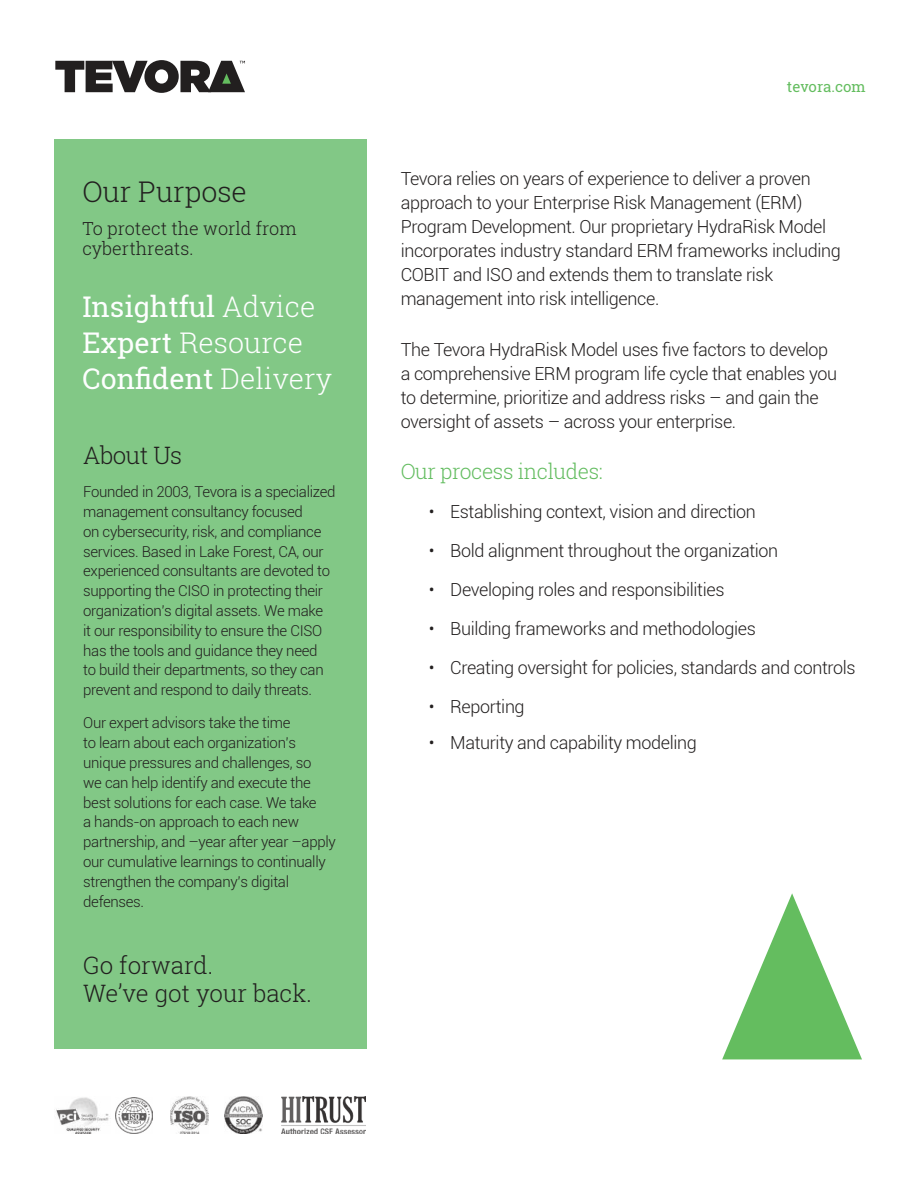
<style>
.page{position:relative;width:918px;height:1188px;background:#fff}
.page>*{position:absolute;margin:0;border:0;box-sizing:border-box;transform-origin:0 0}
.t1{font:28.5px/36px "Roboto Slab";color:#fdfefe}
.t2{font:300 28.5px "Roboto Slab";color:#221f1f}
.t3{font:300 24px/28.5px "Roboto Slab";color:#221f1f}
.t4{font:300 21px "Roboto Slab";letter-spacing:-.02em;color:#64bd61}
.t5{font:300 18px/24px "Roboto";letter-spacing:-.02em;color:#221f1f}
.t6{font:300 18px/19.8px "Roboto Slab";color:#221f1f}
.t7{font:300 15px/19.8px "Roboto";letter-spacing:-.02em;color:#221f1f}
.t8{font:15px "Roboto Slab";color:#64bd5f}
.s1{font-weight:300}
</style>
<div class="page">
<div style="left:54px;top:139px;width:312px;height:910px;background:#82c886"></div>
<svg style="left:55px;top:60px;width:190px;height:33px"></svg>
<img style="left:281px;top:1097px;width:84px;height:37px">
<img style="left:116px;top:1097px;width:36px;height:37px">
<img style="left:56px;top:1097px;width:53px;height:37px">
<img style="left:225px;top:1097px;width:38px;height:37px">
<img style="left:171px;top:1097px;width:38px;height:37px">
<svg style="left:722px;top:893px;width:140px;height:166px"></svg>
<h1 class="t2" style="left:82px;top:179px;width:166px">Our Purpose</h1>
<p class="t6" style="left:82px;top:220px;width:216px">To protect the world from cyberthreats.</p>
<h1 class="t1" style="left:82px;top:291px;width:251px">Insightful <span class="s1">Advice<br></span>Expert <span class="s1">Resource<br></span>Confident <span class="s1">Delivery</span></h1>
<h2 class="t3" style="left:83px;top:443px;width:101px">About Us</h2>
<p class="t7" style="left:83px;top:483px;width:254px">Founded in 2003, Tevora is a specialized management consultancy focused<br>on cybersecurity, risk, and compliance services. Based in Lake Forest, CA, our experienced consultants are devoted to supporting the CISO in protecting their organization’s digital assets. We make<br>it our responsibility to ensure the CISO has the tools and guidance they need<br>to build their departments, so they can prevent and respond to daily threats.</p>
<p class="t7" style="left:83px;top:714px;width:254px">Our expert advisors take the time<br>to learn about each organization’s unique pressures and challenges, so<br>we can help identify and execute the best solutions for each case. We take<br>a hands-on approach to each new partnership, and –year after year –apply our cumulative learnings to continually strengthen the company’s digital defenses.</p>
<h2 class="t3" style="left:83px;top:953px;width:230px">Go forward.<br>We’ve got your back.</h2>
<p class="t8" style="left:787px;top:81px;width:80px">tevora.com</p>
<p class="t5" style="left:401px;top:168px;width:442px">Tevora relies on years of experience to deliver a proven approach to your Enterprise Risk Management (ERM)<br>Program Development. Our proprietary HydraRisk Model incorporates industry standard ERM frameworks including COBIT and ISO and extends them to translate risk management into risk intelligence.</p>
<p class="t5" style="left:401px;top:337px;width:438px">The Tevora HydraRisk Model uses five factors to develop a comprehensive ERM program life cycle that enables you to determine, prioritize and address risks – and gain the oversight of assets – across your enterprise.</p>
<p class="t4" style="left:401px;top:463px;width:204px">Our process includes:</p>
<p class="t5" style="left:429px;top:501px;width:329px">• Establishing context, vision and direction</p>
<p class="t5" style="left:429px;top:540px;width:351px">• Bold alignment throughout the organization</p>
<p class="t5" style="left:429px;top:579px;width:297px">• Developing roles and responsibilities</p>
<p class="t5" style="left:429px;top:618px;width:329px">• Building frameworks and methodologies</p>
<p class="t5" style="left:429px;top:657px;width:428px">• Creating oversight for policies, standards and controls</p>
<p class="t5" style="left:429px;top:696px;width:97px">• Reporting</p>
<p class="t5" style="left:429px;top:732px;width:270px">• Maturity and capability modeling</p>
</div>
